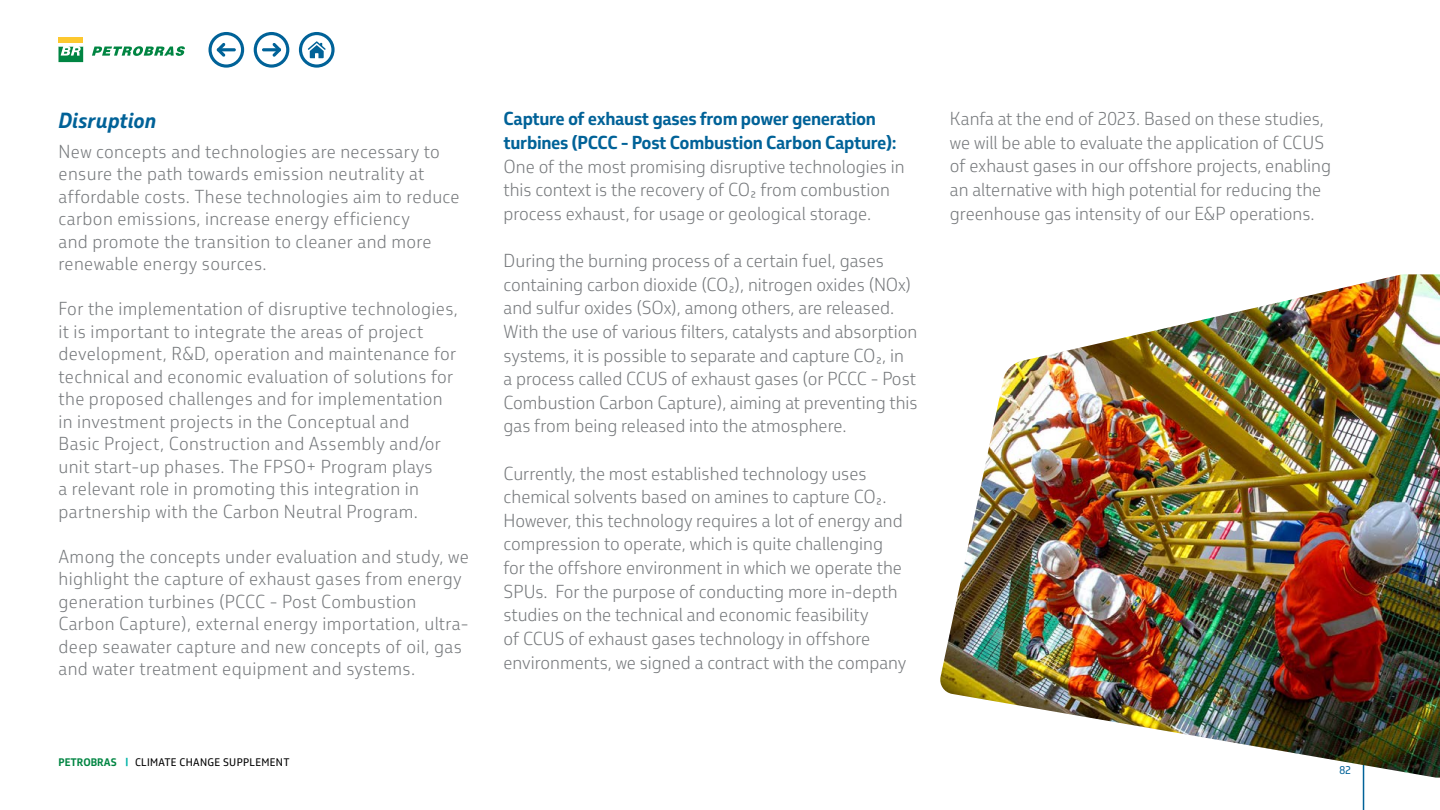
<style>
.page{position:relative;width:1440px;height:810px;background:#fff}
.page>*{position:absolute;margin:0;border:0;box-sizing:border-box;transform-origin:0 0}
.t1{font:italic 700 21px "Petrobras Sans";color:#006298}
.t2{font:300 18px/23.6px "Petrobras Sans";color:#75787b}
.t3{font:300 18px/22.5px "Petrobras Sans";letter-spacing:.02em;color:#75787b}
.t4{font:700 18px/23.6px "Petrobras Sans";letter-spacing:-.02em;color:#006298}
.t5{font:10.88px "Petrobras Sans";color:#006298}
.t6{font:10.5px "Petrobras Sans";letter-spacing:.03em;color:#000}
.s1{font-weight:700;color:#008542}
.s2{font-weight:700;color:#00b3a8}
</style>
<div class="page">
<img style="left:940px;top:274px;width:500px;height:504px">
<svg style="left:209px;top:32px;width:35px;height:36px"></svg>
<svg style="left:254px;top:32px;width:35px;height:36px"></svg>
<svg style="left:299px;top:32px;width:36px;height:36px"></svg>
<div style="left:59px;top:38px;width:24px;height:5px;background:#fdc82f"></div>
<svg style="left:58px;top:46px;width:127px;height:16px"></svg>
<hr style="left:1363px;top:765px;width:1px;height:45px;background:#006298">
<p class="t1" style="left:59px;top:106px;width:100px">Disruption</p>
<p class="t3" style="left:59px;top:140px;width:403px">New concepts and technologies are necessary to ensure the path towards emission neutrality at affordable costs. These technologies aim to reduce carbon emissions, increase energy efficiency<br>and promote the transition to cleaner and more renewable energy sources.</p>
<p class="t3" style="left:59px;top:298px;width:401px">For the implementation of disruptive technologies, it is important to integrate the areas of project development, R&amp;D, operation and maintenance for technical and economic evaluation of solutions for the proposed challenges and for implementation in investment projects in the Conceptual and<br>Basic Project, Construction and Assembly and/or unit start-up phases. The FPSO+ Program plays<br>a relevant role in promoting this integration in partnership with the Carbon Neutral Program.</p>
<p class="t3" style="left:59px;top:545px;width:412px">Among the concepts under evaluation and study, we highlight the capture of exhaust gases from energy generation turbines (PCCC - Post Combustion Carbon Capture), external energy importation, ultra&shy;deep seawater capture and new concepts of oil, gas and water treatment equipment and systems.</p>
<p class="t6" style="left:58px;top:756px;width:233px"><span class="s1">PETROBRAS</span> <span class="s2">|</span> CLIMATE CHANGE SUPPLEMENT</p>
<p class="t4" style="left:504px;top:107px;width:394px">Capture of exhaust gases from power generation turbines (PCCC - Post Combustion Carbon Capture):</p>
<p class="t2" style="left:504px;top:155px;width:403px">One of the most promising disruptive technologies in this context is the recovery of CO2 from combustion process exhaust, for usage or geological storage.</p>
<p class="t2" style="left:504px;top:249px;width:416px">During the burning process of a certain fuel, gases containing carbon dioxide (CO2), nitrogen oxides (NOx) and sulfur oxides (SOx), among others, are released.<br>With the use of various filters, catalysts and absorption systems, it is possible to separate and capture CO2, in<br>a process called CCUS of exhaust gases (or PCCC - Post Combustion Carbon Capture), aiming at preventing this gas from being released into the atmosphere.</p>
<p class="t2" style="left:504px;top:462px;width:404px">Currently, the most established technology uses chemical solvents based on amines to capture CO2.<br>However, this technology requires a lot of energy and compression to operate, which is quite challenging for the offshore environment in which we operate the SPUs. For the purpose of conducting more in-depth studies on the technical and economic feasibility<br>of CCUS of exhaust gases technology in offshore environments, we signed a contract with the company</p>
<p class="t2" style="left:950px;top:107px;width:383px">Kanfa at the end of 2023. Based on these studies, we will be able to evaluate the application of CCUS of exhaust gases in our offshore projects, enabling an alternative with high potential for reducing the greenhouse gas intensity of our E&amp;P operations.</p>
<p class="t5" style="left:1339px;top:763px;width:13px">82</p>
</div>
